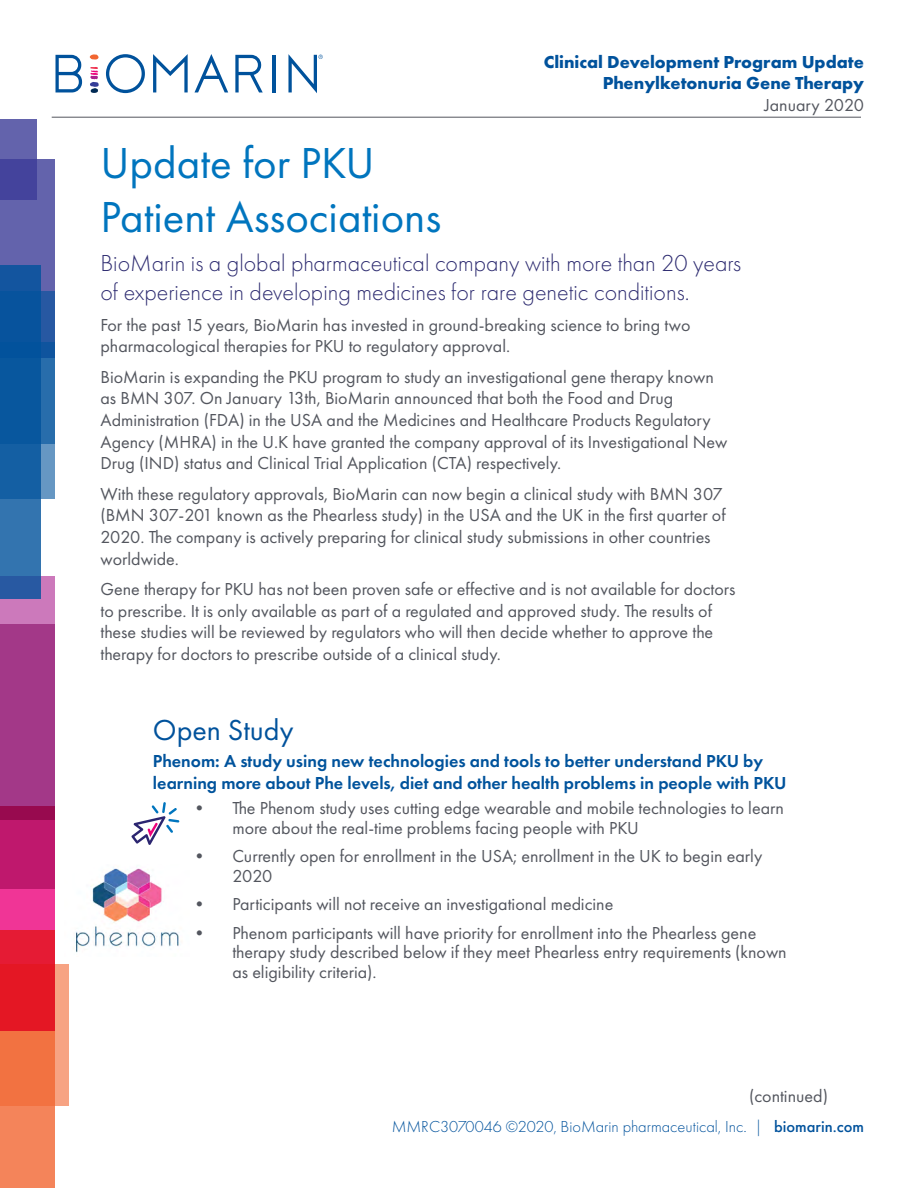
<style>
.page{position:relative;width:918px;height:1188px;background:#fff}
.page>*{position:absolute;margin:0;border:0;box-sizing:border-box;transform-origin:0 0}
.t1{font:45px/54px "Futura PT";color:#0075be}
.t2{font:30px "Futura PT";color:#00529c}
.t3{font:300 24px/28.8px "Futura PT";color:#2d2b70}
.t4{font:18px/21.6px "Futura PT";color:#53565e}
.t5{font:600 18px/21.6px "Futura PT";color:#00539c}
.t6{font:700 18px/21.6px "Futura PT";color:#00529c;text-align:right}
.t7{font:300 16.5px "Futura PT";color:#00529c}
.s1{font-weight:500}
</style>
<div class="page">
<svg style="left:90px;top:54px;width:9px;height:6px"></svg>
<svg style="left:90px;top:67px;width:9px;height:26px"></svg>
<svg style="left:194px;top:54px;width:34px;height:38px"></svg>
<hr style="left:273px;top:55px;width:3px;height:37px;background:#00529c">
<svg style="left:153px;top:54px;width:35px;height:38px"></svg>
<svg style="left:235px;top:55px;width:28px;height:37px"></svg>
<svg style="left:56px;top:55px;width:26px;height:37px"></svg>
<svg style="left:106px;top:54px;width:39px;height:39px"></svg>
<svg style="left:288px;top:54px;width:35px;height:39px"></svg>
<hr style="left:52px;top:117px;width:809px;height:1px;background:#53565e">
<div style="left:0;top:931px;width:54px;height:257px;background:#f4845a"></div>
<div style="left:0;top:159px;width:54px;height:198px;background:#6363ac"></div>
<div style="left:0;top:342px;width:54px;height:157px;background:#6697c3"></div>
<div style="left:0;top:577px;width:54px;height:312px;background:#cc79bb"></div>
<svg style="left:0;top:265px;width:41px;height:334px"></svg>
<svg style="left:0;top:964px;width:68px;height:142px;fill:#f27241"></svg>
<svg style="left:0;top:292px;width:54px;height:152px;fill:#08579e"></svg>
<svg style="left:0;top:119px;width:36px;height:81px;fill:#44439c"></svg>
<svg style="left:0;top:820px;width:54px;height:211px"></svg>
<svg style="left:0;top:625px;width:54px;height:195px;fill:#a33888"></svg>
<svg style="left:131px;top:802px;width:48px;height:43px"></svg>
<img style="left:73px;top:866px;width:107px;height:87px">
<p class="t6" style="left:544px;top:50px;width:322px">Clinical Development Program Update<br>Phenylketonuria Gene Therapy</p>
<p class="t4" style="left:764px;top:94px;width:101px">January 2020</p>
<h1 class="t1" style="left:100px;top:136px;width:342px">Update for PKU<br>Patient Associations</h1>
<h3 class="t3" style="left:100px;top:249px;width:642px">BioMarin is a global pharmaceutical company with more than 20 years of experience in developing medicines for rare genetic conditions.</h3>
<p class="t4" style="left:100px;top:314px;width:592px">For the past 15 years, BioMarin has invested in ground-breaking science to bring two pharmacological therapies for PKU to regulatory approval.</p>
<p class="t4" style="left:100px;top:366px;width:629px">BioMarin is expanding the PKU program to study an investigational gene therapy known as BMN 307. On January 13th, BioMarin announced that both the Food and Drug Administration (FDA) in the USA and the Medicines and Healthcare Products Regulatory Agency (MHRA) in the U.K have granted the company approval of its Investigational New Drug (IND) status and Clinical Trial Application (CTA) respectively.</p>
<p class="t4" style="left:100px;top:483px;width:627px">With these regulatory approvals, BioMarin can now begin a clinical study with BMN 307 (BMN 307-201 known as the Phearless study) in the USA and the UK in the first quarter of 2020. The company is actively preparing for clinical study submissions in other countries worldwide.</p>
<p class="t4" style="left:100px;top:578px;width:636px">Gene therapy for PKU has not been proven safe or effective and is not available for doctors to prescribe. It is only available as part of a regulated and approved study. The results of these studies will be reviewed by regulators who will then decide whether to approve the therapy for doctors to prescribe outside of a clinical study.</p>
<h2 class="t2" style="left:153px;top:712px;width:142px">Open Study</h2>
<p class="t5" style="left:153px;top:750px;width:635px">Phenom: A study using new technologies and tools to better understand PKU by learning more about Phe levels, diet and other health problems in people with PKU</p>
<p class="t4" style="left:232px;top:799px;width:553px;line-height:19.5px;text-indent:-42px">• The Phenom study uses cutting edge wearable and mobile technologies to learn more about the real-time problems facing people with PKU</p>
<p class="t4" style="left:232px;top:847px;width:531px;line-height:19.5px;text-indent:-42px">• Currently open for enrollment in the USA; enrollment in the UK to begin early<br>2020</p>
<p class="t4" style="left:190px;top:894px;width:425px">• Participants will not receive an investigational medicine</p>
<p class="t4" style="left:232px;top:923px;width:556px;line-height:19.5px;text-indent:-42px">• Phenom participants will have priority for enrollment into the Phearless gene therapy study described below if they meet Phearless entry requirements (known as eligibility criteria).</p>
<p class="t4" style="left:749px;top:1086px;width:80px">(continued)</p>
<p class="t7" style="left:392px;top:1117px;width:474px">MMRC3070046 ©2020, BioMarin pharmaceutical, Inc. | <span class="s1">biomarin.com</span></p>
</div>
